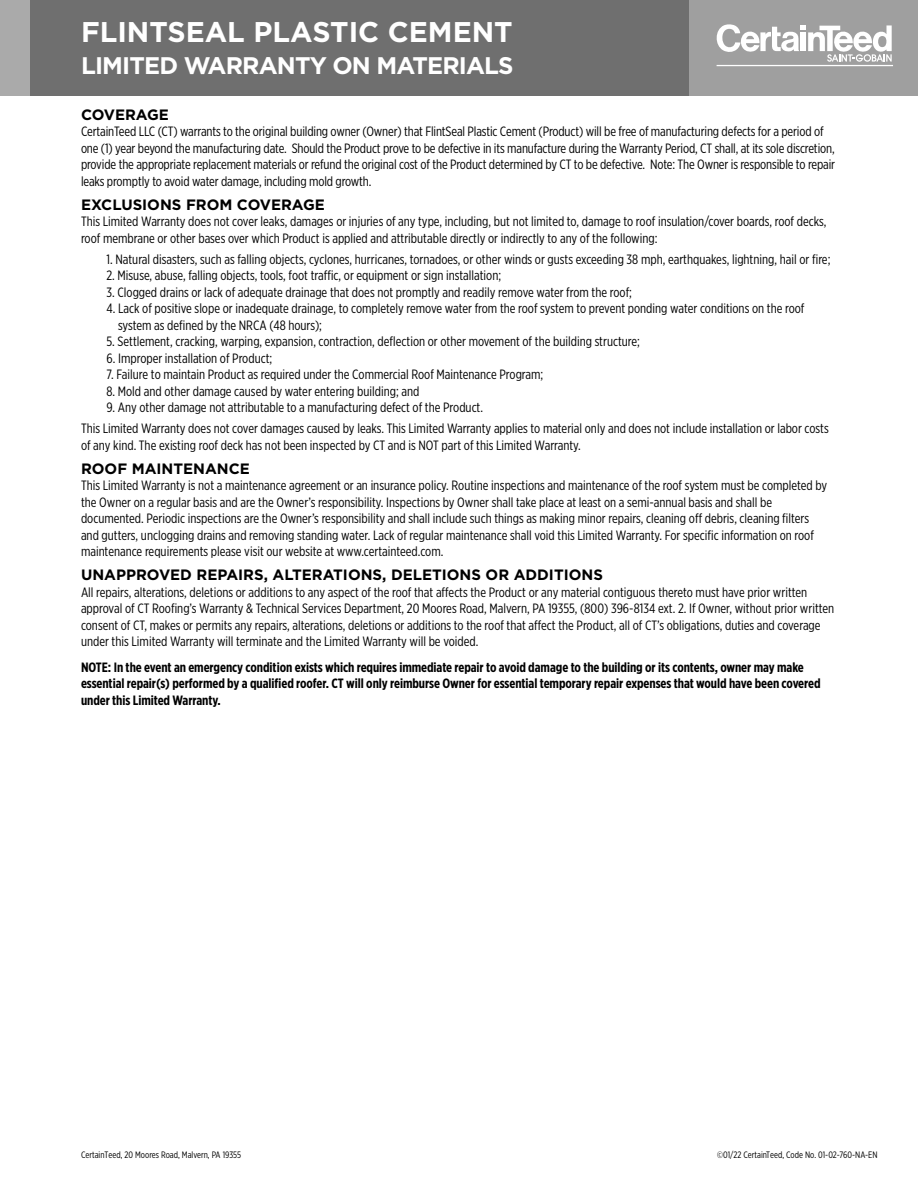
<style>
.page{position:relative;width:918px;height:1188px;background:#fff}
.page>*{position:absolute;margin:0;border:0;box-sizing:border-box;transform-origin:0 0}
.t1{font:700 28.5px "Gotham";color:#fff}
.t2{font:700 24px "Gotham";letter-spacing:-.035em;color:#fff}
.t3{font:700 15px "Gotham";color:#000}
.t4{font:13.5px/16.5px "Gotham X Narrow";color:#000}
.t5{font:700 13.5px/16.5px "Gotham X Narrow";letter-spacing:-.005em;color:#000}
.t6{font:9.3px "Gotham X Narrow";color:#000}
</style>
<div class="page">
<div style="left:29px;top:0;width:889px;height:96px;background:#9f9f9f"></div>
<div style="left:29px;top:0;width:659px;height:96px;background:#6f6f6f"></div>
<div style="left:0;top:0;width:29px;height:96px;background:#aaa"></div>
<svg style="left:717px;top:24px;width:175px;height:38px"></svg>
<hr style="left:717px;top:65px;width:176px;height:1px;background:#fff">
<h1 class="t1" style="left:81px;top:13px;width:433px">FLINTSEAL PLASTIC CEMENT</h1>
<h2 class="t2" style="left:81px;top:49px;width:434px">LIMITED WARRANTY ON MATERIALS</h2>
<p class="t3" style="left:81px;top:105px;width:89px">COVERAGE</p>
<p class="t4" style="left:81px;top:123px;width:756px">CertainTeed LLC (CT) warrants to the original building owner (Owner) that FlintSeal Plastic Cement (Product) will be free of manufacturing defects for a period of one (1) year beyond the manufacturing date. Should the Product prove to be defective in its manufacture during the Warranty Period, CT shall, at its sole discretion, provide the appropriate replacement materials or refund the original cost of the Product determined by CT to be defective. Note: The Owner is responsible to repair leaks promptly to avoid water damage, including mold growth.</p>
<p class="t3" style="left:81px;top:195px;width:245px">EXCLUSIONS FROM COVERAGE</p>
<p class="t4" style="left:81px;top:213px;width:747px">This Limited Warranty does not cover leaks, damages or injuries of any type, including, but not limited to, damage to roof insulation/cover boards, roof decks, roof membrane or other bases over which Product is applied and attributable directly or indirectly to any of the following:</p>
<p class="t4" style="left:107px;top:251px;width:725px">1. Natural disasters, such as falling objects, cyclones, hurricanes, tornadoes, or other winds or gusts exceeding 38 mph, earthquakes, lightning, hail or fire;</p>
<p class="t4" style="left:107px;top:267px;width:396px">2. Misuse, abuse, falling objects, tools, foot traffic, or equipment or sign installation;</p>
<p class="t4" style="left:107px;top:284px;width:527px">3. Clogged drains or lack of adequate drainage that does not promptly and readily remove water from the roof;</p>
<p class="t4" style="left:118px;top:300px;width:688px;text-indent:-12px">4. Lack of positive slope or inadequate drainage, to completely remove water from the roof system to prevent ponding water conditions on the roof system as defined by the NRCA (48 hours);</p>
<p class="t4" style="left:107px;top:333px;width:535px">5. Settlement, cracking, warping, expansion, contraction, deflection or other movement of the building structure;</p>
<p class="t4" style="left:107px;top:350px;width:167px">6. Improper installation of Product;</p>
<p class="t4" style="left:107px;top:366px;width:438px">7. Failure to maintain Product as required under the Commercial Roof Maintenance Program;</p>
<p class="t4" style="left:107px;top:383px;width:315px">8. Mold and other damage caused by water entering building; and</p>
<p class="t4" style="left:81px;top:397px;width:749px;line-height:21px;text-indent:26px">9. Any other damage not attributable to a manufacturing defect of the Product.<br>This Limited Warranty does not cover damages caused by leaks. This Limited Warranty applies to material only and does not include installation or labor costs</p>
<p class="t4" style="left:81px;top:437px;width:501px">of any kind. The existing roof deck has not been inspected by CT and is NOT part of this Limited Warranty.</p>
<p class="t3" style="left:81px;top:459px;width:170px">ROOF MAINTENANCE</p>
<p class="t4" style="left:81px;top:477px;width:748px">This Limited Warranty is not a maintenance agreement or an insurance policy. Routine inspections and maintenance of the roof system must be completed by the Owner on a regular basis and are the Owner’s responsibility. Inspections by Owner shall take place at least on a semi-annual basis and shall be documented. Periodic inspections are the Owner’s responsibility and shall include such things as making minor repairs, cleaning off debris, cleaning filters and gutters, unclogging drains and removing standing water. Lack of regular maintenance shall void this Limited Warranty. For specific information on roof maintenance requirements please visit our website at www.certainteed.com.</p>
<p class="t3" style="left:81px;top:565px;width:523px">UNAPPROVED REPAIRS, ALTERATIONS, DELETIONS OR ADDITIONS</p>
<p class="t4" style="left:81px;top:584px;width:755px">All repairs, alterations, deletions or additions to any aspect of the roof that affects the Product or any material contiguous thereto must have prior written approval of CT Roofing’s Warranty &amp; Technical Services Department, 20 Moores Road, Malvern, PA 19355, (800) 396-8134 ext. 2. If Owner, without prior written consent of CT, makes or permits any repairs, alterations, deletions or additions to the roof that affect the Product, all of CT’s obligations, duties and coverage under this Limited Warranty will terminate and the Limited Warranty will be voided.</p>
<p class="t5" style="left:81px;top:659px;width:741px">NOTE: In the event an emergency condition exists which requires immediate repair to avoid damage to the building or its contents, owner may make essential repair(s) performed by a qualified roofer. CT will only reimburse Owner for essential temporary repair expenses that would have been covered under this Limited Warranty.</p>
<p class="t6" style="left:81px;top:1149px;width:162px">CertainTeed, 20 Moores Road, Malvern, PA 19355</p>
<p class="t6" style="left:717px;top:1149px;width:162px">©01/22 CertainTeed, Code No. 01-02-760-NA-EN</p>
</div>
